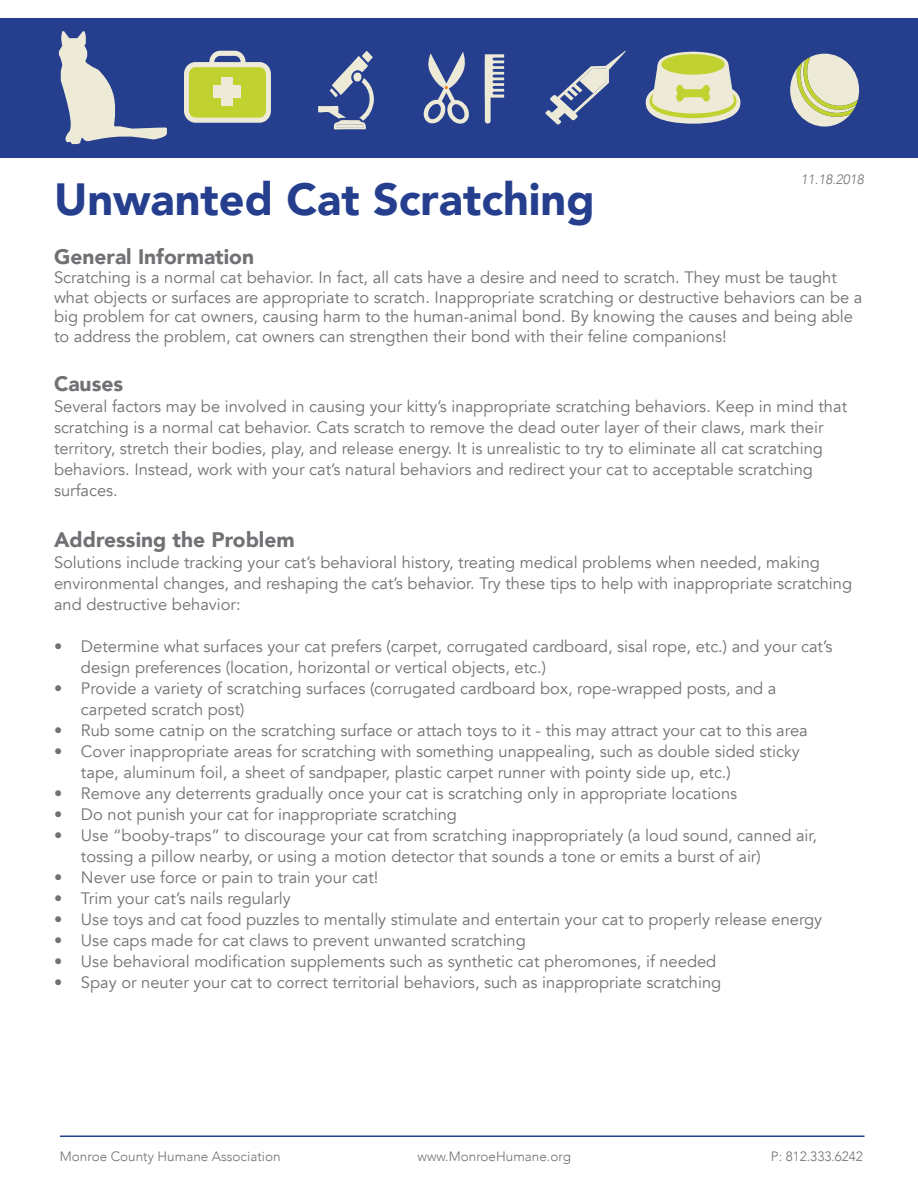
<style>
.page{position:relative;width:918px;height:1188px;background:#fff}
.page>*{position:absolute;margin:0;border:0;box-sizing:border-box;transform-origin:0 0}
.t1{font:900 45px "Avenir";color:#253f8e}
.t2{font:900 21px "Avenir";color:#717074}
.t3{font:16.5px/21px "Avenir";color:#717074}
.t4{font:300 13.5px "Avenir";color:#717074}
.t5{font:italic 300 13.5px "Avenir";color:#717074}
</style>
<div class="page">
<div style="left:0;top:18px;width:918px;height:139px;background:#253f8e"></div>
<hr style="left:60px;top:1136px;width:804px;height:1px;background:#253f8e">
<svg style="left:423px;top:52px;width:46px;height:72px"></svg>
<div style="left:485px;top:58px;width:6px;height:66px;background:#edead7;border-radius:3px"></div>
<svg style="left:485px;top:54px;width:19px;height:44px"></svg>
<svg style="left:362px;top:51px;width:11px;height:12px"></svg>
<svg style="left:318px;top:56px;width:56px;height:73px"></svg>
<svg style="left:545px;top:51px;width:81px;height:74px"></svg>
<svg style="left:184px;top:51px;width:87px;height:72px;background:#b4c06b"></svg>
<div style="left:222px;top:77px;width:11px;height:29px;background:#edead7"></div>
<div style="left:214px;top:86px;width:27px;height:12px;background:#edead7"></div>
<svg style="left:646px;top:81px;width:94px;height:43px"></svg>
<div style="left:650px;top:84px;width:87px;height:34px;background:#c1d12f;border-radius:50%"></div>
<div style="left:657px;top:52px;width:72px;height:28px;background:#edead7;border-radius:50%"></div>
<div style="left:661px;top:54px;width:64px;height:21px;background:#c1d12f;border-radius:50%"></div>
<div style="left:652px;top:88px;width:82px;height:26px;background:#edead7;border-radius:50%"></div>
<svg style="left:652px;top:66px;width:82px;height:36px"></svg>
<svg style="left:790px;top:54px;width:69px;height:73px"></svg>
<svg style="left:59px;top:31px;width:108px;height:113px"></svg>
<p class="t5" style="left:801px;top:171px;width:65px">11.18.2018</p>
<h1 class="t1" style="left:54px;top:161px;width:542px">Unwanted Cat Scratching</h1>
<p class="t2" style="left:54px;top:238px;width:202px">General Information</p>
<p class="t3" style="left:54px;top:268px;width:810px;line-height:19.5px">Scratching is a normal cat behavior. In fact, all cats have a desire and need to scratch. They must be taught what objects or surfaces are appropriate to scratch. Inappropriate scratching or destructive behaviors can be a big problem for cat owners, causing harm to the human-animal bond. By knowing the causes and being able to address the problem, cat owners can strengthen their bond with their feline companions!</p>
<p class="t2" style="left:54px;top:366px;width:71px">Causes</p>
<p class="t3" style="left:54px;top:396px;width:795px">Several factors may be involved in causing your kitty’s inappropriate scratching behaviors. Keep in mind that scratching is a normal cat behavior. Cats scratch to remove the dead outer layer of their claws, mark their territory, stretch their bodies, play, and release energy. It is unrealistic to try to eliminate all cat scratching behaviors. Instead, work with your cat’s natural behaviors and redirect your cat to acceptable scratching surfaces.</p>
<p class="t2" style="left:54px;top:522px;width:242px">Addressing the Problem</p>
<p class="t3" style="left:54px;top:552px;width:800px">Solutions include tracking your cat’s behavioral history, treating medical problems when needed, making environmental changes, and reshaping the cat’s behavior. Try these tips to help with inappropriate scratching and destructive behavior:</p>
<p class="t3" style="left:81px;top:636px;width:753px;text-indent:-27px">• Determine what surfaces your cat prefers (carpet, corrugated cardboard, sisal rope, etc.) and your cat’s design preferences (location, horizontal or vertical objects, etc.)</p>
<p class="t3" style="left:81px;top:678px;width:697px;text-indent:-27px">• Provide a variety of scratching surfaces (corrugated cardboard box, rope-wrapped posts, and a carpeted scratch post)</p>
<p class="t3" style="left:54px;top:720px;width:755px">• Rub some catnip on the scratching surface or attach toys to it - this may attract your cat to this area</p>
<p class="t3" style="left:81px;top:741px;width:720px;text-indent:-27px">• Cover inappropriate areas for scratching with something unappealing, such as double sided sticky tape, aluminum foil, a sheet of sandpaper, plastic carpet runner with pointy side up, etc.)</p>
<p class="t3" style="left:54px;top:783px;width:685px">• Remove any deterrents gradually once your cat is scratching only in appropriate locations</p>
<p class="t3" style="left:54px;top:804px;width:405px">• Do not punish your cat for inappropriate scratching</p>
<p class="t3" style="left:81px;top:825px;width:738px;text-indent:-27px">• Use “booby-traps” to discourage your cat from scratching inappropriately (a loud sound, canned air, tossing a pillow nearby, or using a motion detector that sounds a tone or emits a burst of air)</p>
<p class="t3" style="left:54px;top:867px;width:326px">• Never use force or pain to train your cat!</p>
<p class="t3" style="left:54px;top:888px;width:238px">• Trim your cat’s nails regularly</p>
<p class="t3" style="left:54px;top:909px;width:770px">• Use toys and cat food puzzles to mentally stimulate and entertain your cat to properly release energy</p>
<p class="t3" style="left:54px;top:930px;width:473px">• Use caps made for cat claws to prevent unwanted scratching</p>
<p class="t3" style="left:54px;top:951px;width:664px">• Use behavioral modification supplements such as synthetic cat pheromones, if needed</p>
<p class="t3" style="left:54px;top:972px;width:669px">• Spay or neuter your cat to correct territorial behaviors, such as inappropriate scratching</p>
<p class="t4" style="left:60px;top:1148px;width:222px">Monroe County Humane Association</p>
<p class="t4" style="left:418px;top:1148px;width:155px">www.MonroeHumane.org</p>
<p class="t4" style="left:771px;top:1148px;width:93px">P: 812.333.6242</p>
</div>
